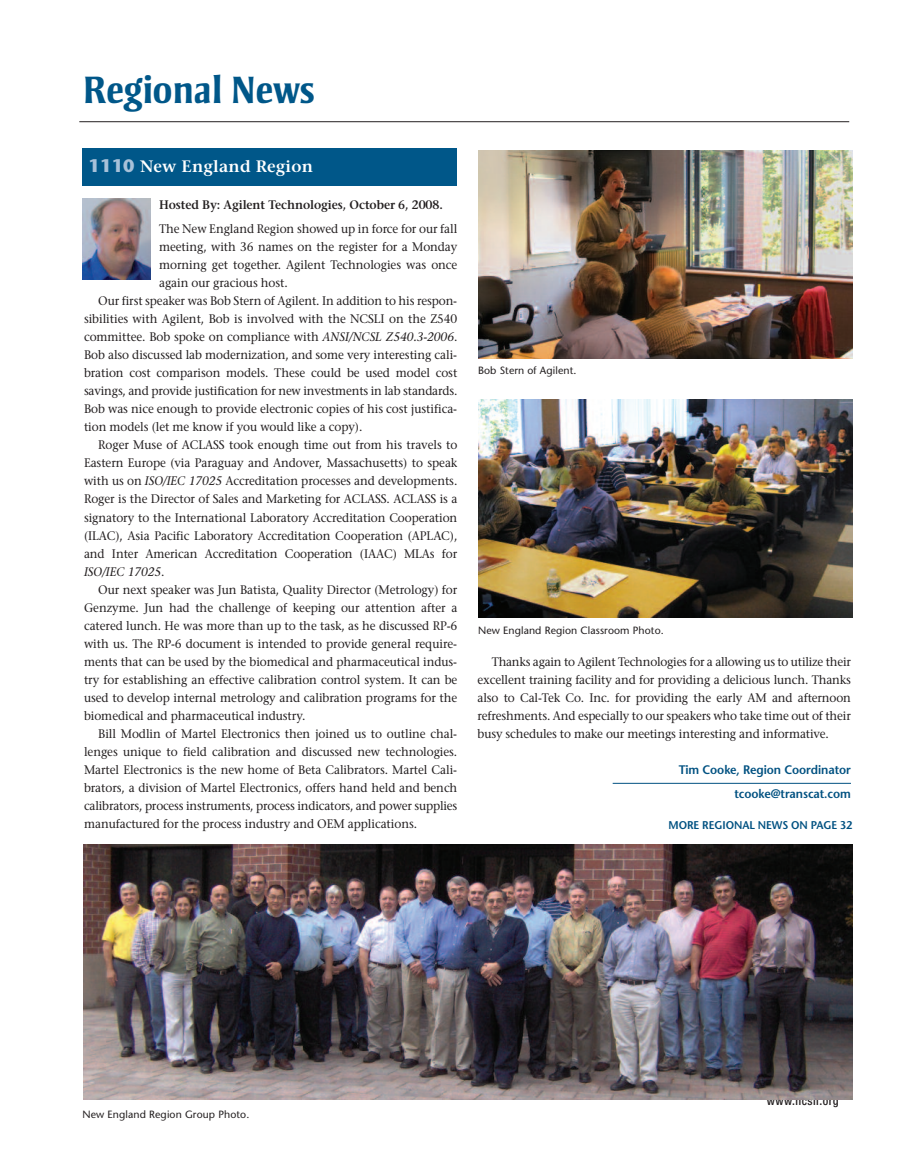
<style>
.page{position:relative;width:905px;height:1175px;background:#fff}
.page>*{position:absolute;margin:0;border:0;box-sizing:border-box;transform-origin:0 0}
.t1{font:700 39px "Strayhorn";letter-spacing:-.01em;color:#005789}
.t2{font:600 16.5px "Stone Serif";letter-spacing:.01em;color:#fff}
.t3{font:12.3px/18px "Stone Serif";letter-spacing:-.005em;color:#231f20;text-align:justify;scale:.95 1}
.t4{font:600 12.3px "Stone Sans";letter-spacing:-.005em;color:#005181;scale:.95 1}
.t5{font:600 12.3px "Stone Serif";letter-spacing:-.005em;color:#231f20;scale:.95 1}
.t6{font:italic 12.3px "Stone Serif";letter-spacing:-.005em;color:#231f20;scale:.95 1}
.t7{font:500 condensed 12px "Helvetica Neue";letter-spacing:.035em;color:#231f20}
.t8{font:600 11.25px "Stone Sans";letter-spacing:-.005em;color:#005181;scale:.95 1}
.t9{font:10.5px "Stone Sans";letter-spacing:.01em;color:#231f20}
.s1{font-family:"Stone Sans";font-weight:700;font-size:18px;color:#a8c1d9}
.s2{font-style:italic}
.s3{font-style:normal}
</style>
<div class="page">
<hr style="left:79px;top:121px;width:770px;height:1px;background:#231f20">
<hr style="left:612px;top:783px;width:239px;height:1px;background:#005181">
<img style="left:82px;top:199px;width:68px;height:81px">
<img style="left:83px;top:844px;width:769px;height:255px">
<img style="left:478px;top:151px;width:374px;height:208px">
<img style="left:478px;top:400px;width:374px;height:217px">
<div style="left:82px;top:148px;width:375px;height:38px;background:#005789"></div>
<h1 class="t1" style="left:83px;top:75px;width:233px">Regional News</h1>
<h2 class="t2" style="left:88px;top:160px;width:226px"><span class="s1">1110</span> New England Region</h2>
<p class="t5" style="left:159px;top:200px;width:300px">Hosted By: Agilent Technologies, October 6, 2008.</p>
<p class="t3" style="left:159px;top:221px;width:315px">The New England Region showed up in force for our fall</p>
<p class="t3" style="left:159px;top:239px;width:315px">meeting, with 36 names on the register for a Monday</p>
<p class="t3" style="left:159px;top:257px;width:315px">morning get together. Agilent Technologies was once</p>
<p class="t3" style="left:159px;top:275px;width:137px">again our gracious host.</p>
<p class="t3" style="left:98px;top:293px;width:379px">Our first speaker was Bob Stern of Agilent. In addition to his respon-</p>
<p class="t3" style="left:84px;top:311px;width:394px">sibilities with Agilent, Bob is involved with the NCSLI on the Z540</p>
<p class="t3" style="left:84px;top:329px;width:394px">committee. Bob spoke on compliance with <span class="s2">ANSI/NCSL Z540.3-2006</span>.</p>
<p class="t3" style="left:84px;top:347px;width:394px">Bob also discussed lab modernization, and some very interesting cali-</p>
<p class="t3" style="left:84px;top:365px;width:394px">bration cost comparison models. These could be used model cost</p>
<p class="t3" style="left:84px;top:383px;width:394px">savings, and provide justification for new investments in lab standards.</p>
<p class="t3" style="left:84px;top:401px;width:394px">Bob was nice enough to provide electronic copies of his cost justifica-</p>
<p class="t3" style="left:84px;top:419px;width:294px">tion models (let me know if you would like a copy).</p>
<p class="t3" style="left:98px;top:437px;width:379px">Roger Muse of ACLASS took enough time out from his travels to</p>
<p class="t3" style="left:84px;top:455px;width:394px">Eastern Europe (via Paraguay and Andover, Massachusetts) to speak</p>
<p class="t3" style="left:84px;top:473px;width:394px">with us on <span class="s2">ISO/IEC 17025</span> Accreditation processes and developments.</p>
<p class="t3" style="left:84px;top:491px;width:394px">Roger is the Director of Sales and Marketing for ACLASS. ACLASS is a</p>
<p class="t3" style="left:84px;top:509px;width:394px">signatory to the International Laboratory Accreditation Cooperation</p>
<p class="t3" style="left:84px;top:527px;width:394px">(ILAC), Asia Pacific Laboratory Accreditation Cooperation (APLAC),</p>
<p class="t3" style="left:84px;top:545px;width:394px">and Inter American Accreditation Cooperation (IAAC) MLAs for</p>
<p class="t6" style="left:84px;top:566px;width:86px">ISO/IEC 17025<span class="s3">.</span></p>
<p class="t3" style="left:98px;top:581px;width:379px">Our next speaker was Jun Batista, Quality Director (Metrology) for</p>
<p class="t3" style="left:84px;top:599px;width:394px">Genzyme. Jun had the challenge of keeping our attention after a</p>
<p class="t3" style="left:84px;top:617px;width:394px">catered lunch. He was more than up to the task, as he discussed RP-6</p>
<p class="t3" style="left:84px;top:635px;width:394px">with us. The RP-6 document is intended to provide general require-</p>
<p class="t3" style="left:84px;top:653px;width:394px">ments that can be used by the biomedical and pharmaceutical indus-</p>
<p class="t3" style="left:84px;top:671px;width:394px">try for establishing an effective calibration control system. It can be</p>
<p class="t3" style="left:84px;top:689px;width:394px">used to develop internal metrology and calibration programs for the</p>
<p class="t3" style="left:84px;top:707px;width:234px">biomedical and pharmaceutical industry.</p>
<p class="t3" style="left:98px;top:725px;width:379px">Bill Modlin of Martel Electronics then joined us to outline chal-</p>
<p class="t3" style="left:84px;top:743px;width:394px">lenges unique to field calibration and discussed new technologies.</p>
<p class="t3" style="left:84px;top:761px;width:394px">Martel Electronics is the new home of Beta Calibrators. Martel Cali-</p>
<p class="t3" style="left:84px;top:779px;width:394px">brators, a division of Martel Electronics, offers hand held and bench</p>
<p class="t3" style="left:84px;top:797px;width:394px">calibrators, process instruments, process indicators, and power supplies</p>
<p class="t3" style="left:84px;top:815px;width:352px">manufactured for the process industry and OEM applications.</p>
<p class="t9" style="left:478px;top:367px;width:100px">Bob Stern of Agilent.</p>
<p class="t9" style="left:478px;top:626px;width:187px">New England Region Classroom Photo.</p>
<p class="t3" style="left:477px;top:654px;width:394px;text-indent:14px">Thanks again to Agilent Technologies for a allowing us to utilize their excellent training facility and for providing a delicious lunch. Thanks also to Cal-Tek Co. Inc. for providing the early AM and afternoon refreshments. And especially to our speakers who take time out of their busy schedules to make our meetings interesting and informative.</p>
<p class="t4" style="left:678px;top:765px;width:183px">Tim Cooke, Region Coordinator</p>
<p class="t4" style="left:734px;top:789px;width:124px">tcooke@transcat.com</p>
<p class="t8" style="left:668px;top:820px;width:195px">MORE REGIONAL NEWS ON PAGE 32</p>
<p class="t9" style="left:82px;top:1110px;width:168px">New England Region Group Photo.</p>
<p class="t7" style="left:766px;top:1096px;width:73px">www.ncsli.org</p>
</div>
